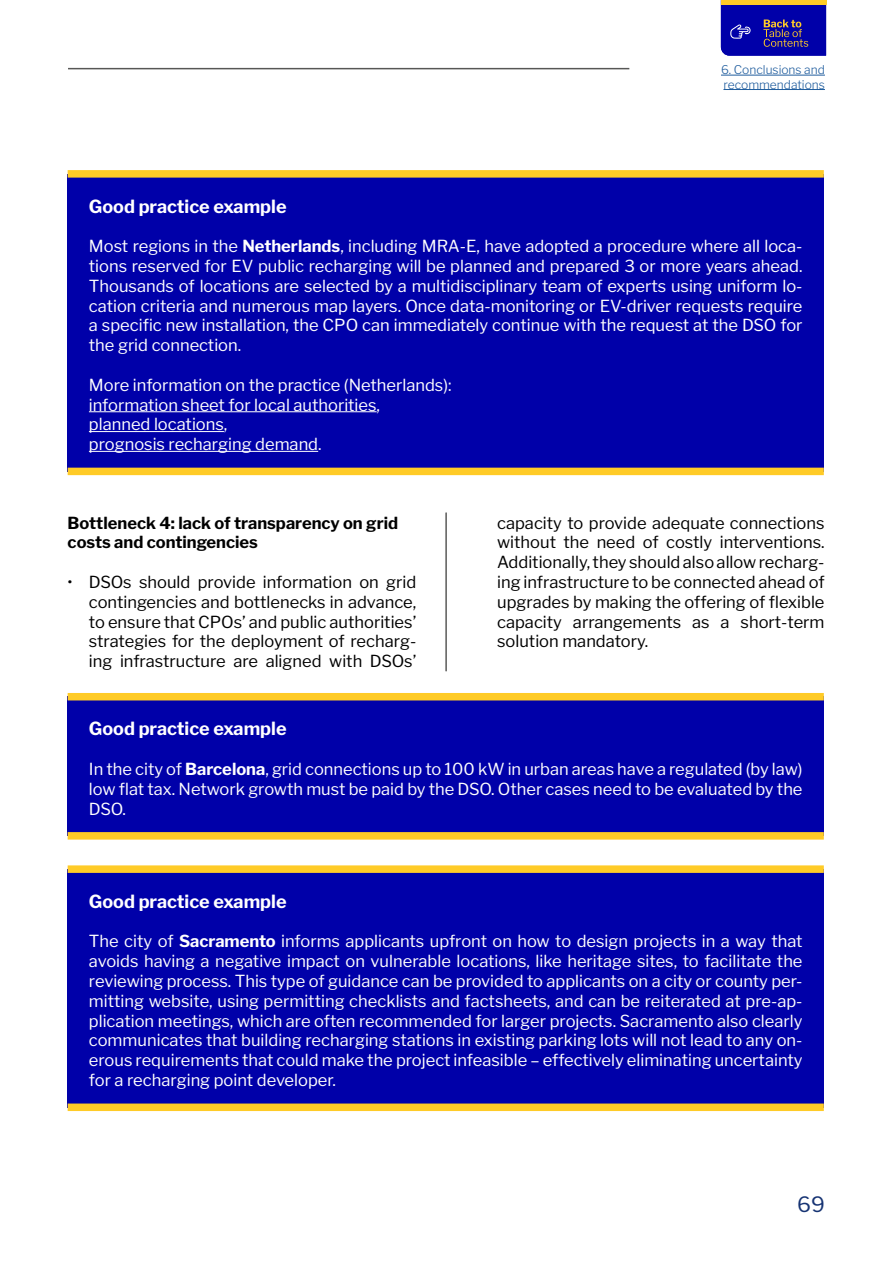
<style>
.page{position:relative;width:893px;height:1263px;background:#fff}
.page>*{position:absolute;margin:0;border:0;box-sizing:border-box;transform-origin:0 0}
.t1{font:21px "Libre Franklin";color:#163373}
.Box_title_white{font:700 18px "Libre Franklin";color:#fff}
.Box_body_white{font:16.5px/19.8px "Libre Franklin";color:#fff;text-align:justify}
.t2{font:16.5px/19.8px "Libre Franklin";color:#000;text-align:justify}
.Title_3_nn{font:700 16.5px/19.8px "Libre Franklin";color:#000}
.t3{font:300 12px/14.4px "Libre Franklin";color:#205d9e}
.s1{font-weight:700}
</style>
<div class="page">
<svg style="left:721px;top:0;width:105px;height:56px"></svg>
<hr style="left:68px;top:68px;width:561px;height:1px;background:#575756">
<hr style="left:721px;top:75px;width:104px;height:1px;background:#205d9e">
<hr style="left:723px;top:89px;width:102px;height:1px;background:#205d9e">
<div style="left:68px;top:174px;width:756px;height:297px;background:#0000a9"></div>
<div style="left:68px;top:170px;width:756px;height:8px;background:#ffcb27"></div>
<div style="left:68px;top:468px;width:756px;height:7px;background:#ffcb27"></div>
<hr style="left:89px;top:411px;width:288px;height:1px;background:#fff">
<hr style="left:89px;top:431px;width:135px;height:1px;background:#fff">
<hr style="left:89px;top:451px;width:229px;height:1px;background:#fff">
<div style="left:68px;top:697px;width:756px;height:139px;background:#0000a9"></div>
<div style="left:68px;top:693px;width:756px;height:7px;background:#ffcb27"></div>
<div style="left:68px;top:832px;width:756px;height:7px;background:#ffcb27"></div>
<div style="left:68px;top:869px;width:756px;height:238px;background:#0000a9"></div>
<div style="left:68px;top:865px;width:756px;height:8px;background:#ffcb27"></div>
<div style="left:68px;top:1103px;width:756px;height:8px;background:#ffcb27"></div>
<hr style="left:446px;top:513px;width:1px;height:158px;background:#575756">
<p class="t3" style="left:721px;top:62px;width:105px">6. Conclusions and recommendations</p>
<p class="Box_title_white" style="left:89px;top:192px;width:199px">Good practice example</p>
<p class="Box_body_white" style="left:89px;top:235px;width:715px">Most regions in the <span class="s1">Netherlands</span>, including MRA-E, have adopted a procedure where all loca&shy;tions reserved for EV public recharging will be planned and prepared 3 or more years ahead.<br>Thousands of locations are selected by a multidisciplinary team of experts using uniform lo&shy;cation criteria and numerous map layers. Once data-monitoring or EV-driver requests require a specific new installation, the CPO can immediately continue with the request at the DSO for the grid connection.</p>
<p class="Box_body_white" style="left:89px;top:373px;width:364px">More information on the practice (Netherlands):</p>
<p class="Box_body_white" style="left:89px;top:393px;width:293px">information sheet for local authorities,</p>
<p class="Box_body_white" style="left:89px;top:413px;width:140px">planned locations,</p>
<p class="Box_body_white" style="left:89px;top:433px;width:234px">prognosis recharging demand.</p>
<p class="Title_3_nn" style="left:68px;top:511px;width:332px">Bottleneck 4: lack of transparency on grid costs and contingencies</p>
<p class="t2" style="left:89px;top:570px;width:329px;text-indent:-21px">• DSOs should provide information on grid contingencies and bottlenecks in advance, to ensure that CPOs’ and public authorities’ strategies for the deployment of recharg&shy;ing infrastructure are aligned with DSOs’</p>
<p class="t2" style="left:497px;top:511px;width:329px">capacity to provide adequate connections without the need of costly interventions.<br>Additionally, they should also allow recharg&shy;ing infrastructure to be connected ahead of upgrades by making the offering of flexible capacity arrangements as a short-term solution mandatory.</p>
<p class="Box_title_white" style="left:89px;top:714px;width:199px">Good practice example</p>
<p class="Box_body_white" style="left:89px;top:757px;width:715px">In the city of <span class="s1">Barcelona</span>, grid connections up to 100 kW in urban areas have a regulated (by law) low flat tax. Network growth must be paid by the DSO. Other cases need to be evaluated by the DSO.</p>
<p class="Box_title_white" style="left:89px;top:887px;width:199px">Good practice example</p>
<p class="Box_body_white" style="left:89px;top:930px;width:715px">The city of <span class="s1">Sacramento</span> informs applicants upfront on how to design projects in a way that avoids having a negative impact on vulnerable locations, like heritage sites, to facilitate the reviewing process. This type of guidance can be provided to applicants on a city or county per&shy;mitting website, using permitting checklists and factsheets, and can be reiterated at pre-ap&shy;plication meetings, which are often recommended for larger projects. Sacramento also clearly communicates that building recharging stations in existing parking lots will not lead to any on&shy;erous requirements that could make the project infeasible – effectively eliminating uncertainty for a recharging point developer.</p>
<p class="t1" style="left:797px;top:1187px;width:29px">69</p>
</div>
